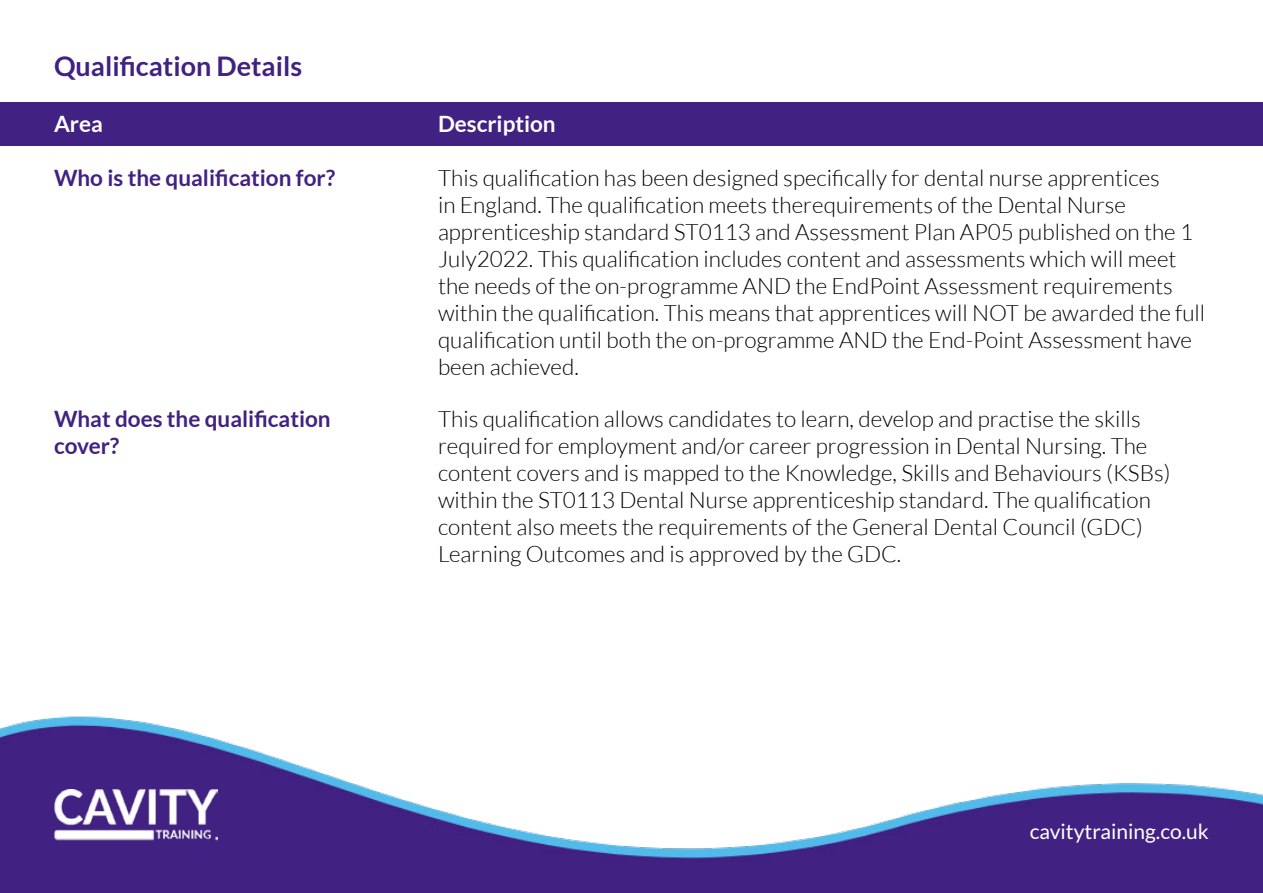
<style>
.page{position:relative;width:1263px;height:893px;background:#fff}
.page>*{position:absolute;margin:0;border:0;box-sizing:border-box;transform-origin:0 0}
.t1{font:700 27px "Lato";color:#412181}
.t2{font:300 22.5px/27px "Lato";color:#000}
.t3{font:700 22.5px/27px "Lato";color:#412181}
.t4{font:700 22.5px "Lato";color:#fff}
.t5{font:21px "Lato";color:#fff}
</style>
<div class="page">
<img style="left:0;top:716px;width:1263px;height:177px">
<img style="left:54px;top:790px;width:163px;height:52px">
<div style="left:0;top:103px;width:1263px;height:43px;background:#412181"></div>
<p class="t1" style="left:54px;top:50px;width:250px">Qualification Details</p>
<p class="t4" style="left:54px;top:111px;width:50px">Area</p>
<p class="t4" style="left:438px;top:111px;width:119px">Description</p>
<p class="t3" style="left:54px;top:164px;width:283px">Who is the qualification for?</p>
<p class="t2" style="left:438px;top:165px;width:769px">This qualification has been designed specifically for dental nurse apprentices<br>in England. The qualification meets therequirements of the Dental Nurse apprenticeship standard ST0113 and Assessment Plan AP05 published on the 1<br>July2022. This qualification includes content and assessments which will meet the needs of the on-programme AND the EndPoint Assessment requirements within the qualification. This means that apprentices will NOT be awarded the full qualification until both the on-programme AND the End-Point Assessment have been achieved.</p>
<p class="t3" style="left:54px;top:405px;width:278px">What does the qualification cover?</p>
<p class="t2" style="left:438px;top:406px;width:734px">This qualification allows candidates to learn, develop and practise the skills required for employment and/or career progression in Dental Nursing. The content covers and is mapped to the Knowledge, Skills and Behaviours (KSBs) within the ST0113 Dental Nurse apprenticeship standard. The qualification content also meets the requirements of the General Dental Council (GDC)<br>Learning Outcomes and is approved by the GDC.</p>
<p class="t5" style="left:1030px;top:820px;width:181px">cavitytraining.co.uk</p>
</div>
